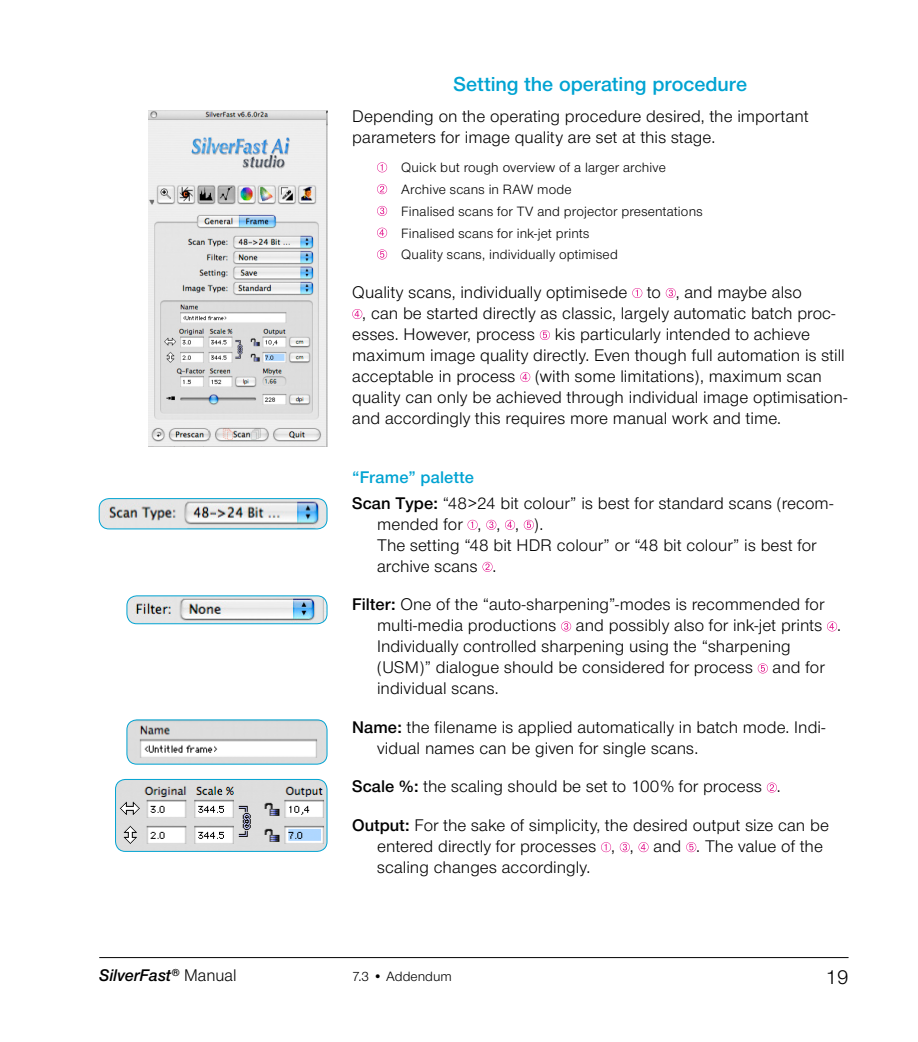
<style>
.page{position:relative;width:918px;height:1042px;background:#fff}
.page>*{position:absolute;margin:0;border:0;box-sizing:border-box;transform-origin:0 0}
.t1{font:600 21px "Nimbus Sans Novus T";letter-spacing:-.005em;color:#00a3d2}
.t2{font:21px "Nimbus Sans Novus T";color:#000}
.t3{font:17.5px/21px "Nimbus Sans Novus T";letter-spacing:.005em;color:#000}
.t4{font:italic 600 17.5px "Nimbus Sans Novus T";color:#000}
.t5{font:14px/21.7px "Nimbus Sans Novus T";letter-spacing:.015em;color:#000}
.s1{font-weight:600;color:#00a3d2}
.s2{font-weight:600}
.s3{font-weight:400;font-style:normal}
</style>
<div class="page">
<hr style="left:99px;top:957px;width:749px;height:1px;background:#000">
<svg style="left:377px;top:162px;width:10px;height:10px"></svg>
<svg style="left:377px;top:184px;width:10px;height:10px"></svg>
<svg style="left:377px;top:206px;width:10px;height:10px"></svg>
<svg style="left:377px;top:228px;width:10px;height:10px"></svg>
<svg style="left:377px;top:249px;width:10px;height:10px"></svg>
<svg style="left:632px;top:288px;width:10px;height:10px"></svg>
<svg style="left:666px;top:288px;width:10px;height:10px"></svg>
<svg style="left:352px;top:309px;width:10px;height:10px"></svg>
<svg style="left:540px;top:330px;width:10px;height:10px"></svg>
<svg style="left:520px;top:372px;width:10px;height:10px"></svg>
<svg style="left:467px;top:520px;width:10px;height:10px"></svg>
<svg style="left:486px;top:520px;width:10px;height:10px"></svg>
<svg style="left:505px;top:520px;width:10px;height:10px"></svg>
<svg style="left:524px;top:520px;width:10px;height:10px"></svg>
<svg style="left:482px;top:562px;width:10px;height:10px"></svg>
<svg style="left:561px;top:621px;width:10px;height:10px"></svg>
<svg style="left:827px;top:621px;width:10px;height:10px"></svg>
<svg style="left:758px;top:663px;width:10px;height:10px"></svg>
<svg style="left:767px;top:782px;width:10px;height:10px"></svg>
<svg style="left:601px;top:842px;width:10px;height:10px"></svg>
<svg style="left:620px;top:842px;width:10px;height:10px"></svg>
<svg style="left:638px;top:842px;width:10px;height:10px"></svg>
<svg style="left:686px;top:842px;width:10px;height:10px"></svg>
<img style="left:149px;top:110px;width:178px;height:336px">
<img style="left:99px;top:498px;width:228px;height:31px">
<div style="left:99px;top:498px;width:228px;height:31px;border:1px solid #00a3d2;border-radius:10px"></div>
<img style="left:127px;top:596px;width:200px;height:28px">
<div style="left:126px;top:595px;width:201px;height:29px;border:1px solid #00a3d2;border-radius:10px"></div>
<img style="left:127px;top:720px;width:200px;height:44px">
<div style="left:126px;top:719px;width:201px;height:45px;border:1px solid #00a3d2;border-radius:10px"></div>
<img style="left:115px;top:779px;width:212px;height:72px">
<div style="left:115px;top:779px;width:212px;height:73px;border:1px solid #00a3d2;border-radius:10px"></div>
<p class="t1" style="left:454px;top:72px;width:295px">Setting the operating procedure</p>
<p class="t3" style="left:352px;top:105px;width:458px">Depending on the operating procedure desired, the important parameters for image quality are set at this stage.</p>
<p class="t5" style="left:401px;top:156px;width:303px">Quick but rough overview of a larger archive Archive scans in RAW mode<br>Finalised scans for TV and projector presentations Finalised scans for ink-jet prints<br>Quality scans, individually optimised</p>
<p class="t3" style="left:352px;top:281px;width:451px">Quality scans, individually optimisede to , and maybe also</p>
<p class="t3" style="left:362px;top:302px;width:475px">, can be started directly as classic, largely automatic batch proc-</p>
<p class="t3" style="left:352px;top:323px;width:459px">esses. However, process kis particularly intended to achieve</p>
<p class="t3" style="left:352px;top:344px;width:494px">maximum image quality directly. Even though full automation is still</p>
<p class="t3" style="left:352px;top:365px;width:471px">acceptable in process (with some limitations), maximum scan</p>
<p class="t3" style="left:352px;top:386px;width:496px">quality can only be achieved through individual image optimisation-</p>
<p class="t3" style="left:352px;top:407px;width:430px">and accordingly this requires more manual work and time.</p>
<p class="t3" style="left:352px;top:464px;width:482px;line-height:25.9px"><span class="s1">“Frame” palette<br></span><span class="s2">Scan Type:</span> “48&gt;24 bit colour” is best for standard scans (recom-</p>
<p class="t3" style="left:377px;top:513px;width:441px">mended for , , , ).<br>The setting “48 bit HDR colour” or “48 bit colour” is best for archive scans .</p>
<p class="t3" style="left:377px;top:594px;width:465px;text-indent:-25px"><span class="s2">Filter:</span> One of the “auto-sharpening”-modes is recommended for multi-media productions and possibly also for ink-jet prints .<br>Individually controlled sharpening using the “sharpening (USM)” dialogue should be considered for process and for individual scans.</p>
<p class="t3" style="left:377px;top:716px;width:450px;text-indent:-25px"><span class="s2">Name:</span> the filename is applied automatically in batch mode. Indi&shy;vidual names can be given for single scans.</p>
<p class="t3" style="left:352px;top:776px;width:430px"><span class="s2">Scale %:</span> the scaling should be set to 100% for process .</p>
<p class="t3" style="left:377px;top:814px;width:453px;text-indent:-25px"><span class="s2">Output:</span> For the sake of simplicity, the desired output size can be entered directly for processes , , and . The value of the scaling changes accordingly.</p>
<p class="t4" style="left:99px;top:965px;width:139px">SilverFast<sup>®</sup> <span class="s3">Manual</span></p>
<p class="t2" style="left:825px;top:964px;width:24px">19</p>
<p class="t5" style="left:352px;top:965px;width:101px">7.3 • Addendum</p>
</div>
